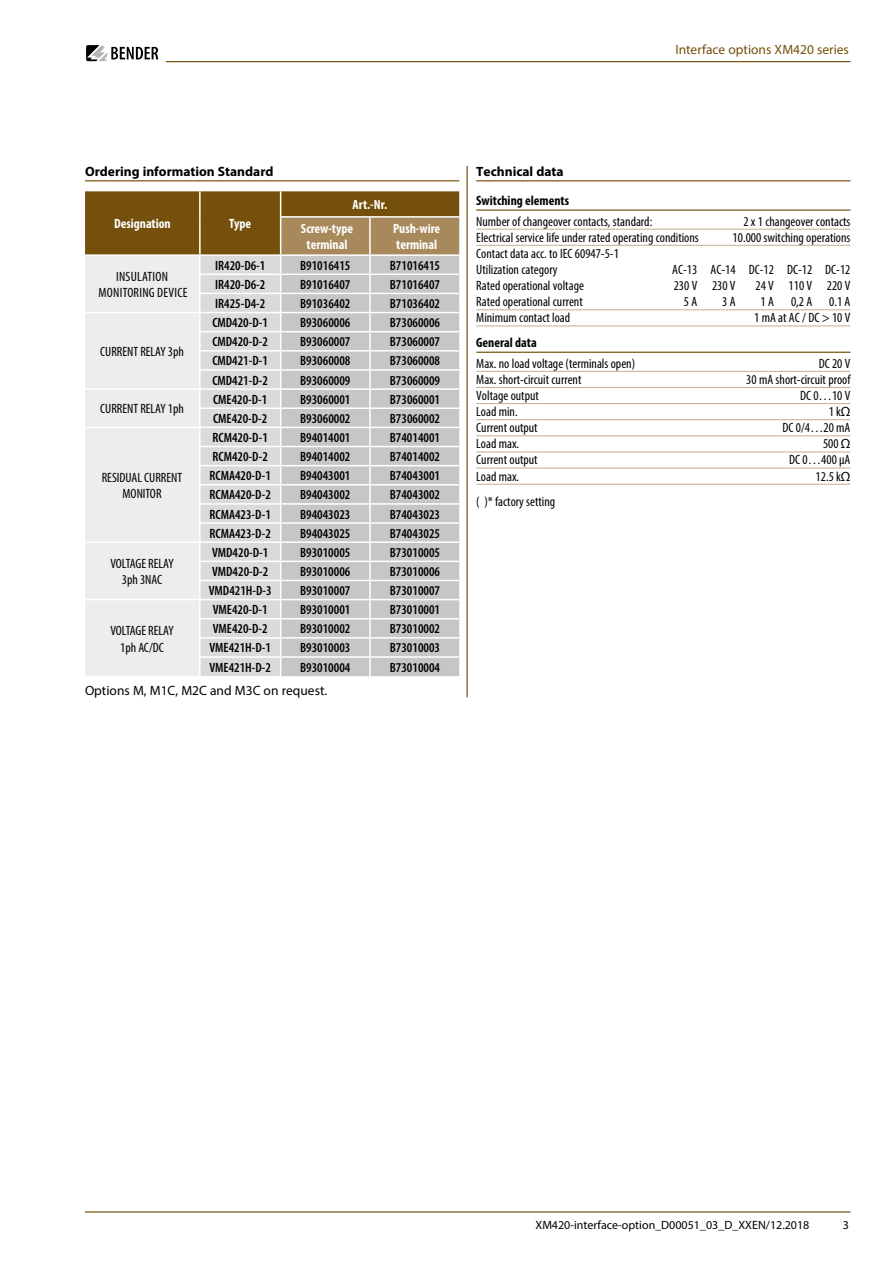
<style>
.page{position:relative;width:893px;height:1263px;background:#fff}
.page>*{position:absolute;margin:0;border:0;box-sizing:border-box;transform-origin:0 0}
.t1{font:600 condensed 13.5px "Myriad Pro";color:#000}
.t2{font:condensed 13.5px/16.5px "Myriad Pro";color:#000;text-align:center}
.t3{font:700 condensed 13.5px/24px "Myriad Pro";color:#fff}
.t4{font:700 13.5px "Myriad Pro";color:#000}
.t5{font:13.5px "Myriad Pro";color:#000}
.t6{font:700 condensed 13.5px "Myriad Pro";color:#000}
.t7{font:13.5px "Myriad Pro";color:#754f0c}
.t8{font:condensed 13.5px/16.5px "Myriad Pro";letter-spacing:.02em;color:#000;text-align:center}
.t9{font:12px "Myriad Pro";color:#000}
.s1{font-stretch:normal}
</style>
<div class="page">
<svg style="left:86px;top:45px;width:72px;height:16px"></svg>
<hr style="left:166px;top:61px;width:684px;height:1px;background:#754f0c">
<hr style="left:85px;top:1211px;width:765px;height:1px;background:#754f0c">
<hr style="left:476px;top:180px;width:374px;height:1px;background:#754f0c">
<hr style="left:476px;top:209px;width:374px;height:2px;background:#754f0c">
<hr style="left:476px;top:229px;width:374px;height:1px;background:#c4ad8d">
<hr style="left:476px;top:245px;width:374px;height:1px;background:#c4ad8d">
<hr style="left:476px;top:309px;width:374px;height:1px;background:#c4ad8d">
<hr style="left:476px;top:326px;width:374px;height:1px;background:#c4ad8d">
<hr style="left:476px;top:352px;width:374px;height:1px;background:#754f0c">
<hr style="left:476px;top:371px;width:374px;height:1px;background:#c4ad8d">
<hr style="left:476px;top:387px;width:374px;height:1px;background:#c4ad8d">
<hr style="left:476px;top:403px;width:374px;height:1px;background:#c4ad8d">
<hr style="left:476px;top:419px;width:374px;height:1px;background:#c4ad8d">
<hr style="left:476px;top:435px;width:374px;height:1px;background:#c4ad8d">
<hr style="left:476px;top:452px;width:374px;height:1px;background:#c4ad8d">
<hr style="left:476px;top:468px;width:374px;height:1px;background:#c4ad8d">
<hr style="left:476px;top:484px;width:374px;height:1px;background:#c4ad8d">
<hr style="left:467px;top:166px;width:1px;height:531px;background:#754f0c">
<svg style="left:85px;top:191px;width:374px;height:485px;background:#cecac2"></svg>
<hr style="left:280px;top:216px;width:90px;height:2px;background:#fff">
<hr style="left:280px;top:218px;width:1px;height:36px;background:#fff">
<hr style="left:370px;top:216px;width:89px;height:2px;background:#fff">
<hr style="left:281px;top:254px;width:89px;height:2px;background:#fff">
<hr style="left:370px;top:254px;width:89px;height:2px;background:#fff">
<hr style="left:85px;top:180px;width:374px;height:1px;background:#754f0c">
<p class="t7" style="left:675px;top:41px;width:175px">Interface options XM420 series</p>
<p class="t4" style="left:85px;top:163px;width:190px">Ordering information Standard</p>
<p class="t3" style="left:114px;top:211px;width:58px">Designation</p>
<p class="t3" style="left:229px;top:211px;width:23px">Type</p>
<p class="t3" style="left:301px;top:192px;width:88px;text-indent:52px">Art.-Nr.<br>Screw-type</p>
<p class="t3" style="left:307px;top:233px;width:42px">terminal</p>
<p class="t3" style="left:393px;top:220px;width:49px;line-height:16.5px">Push-wire terminal</p>
<p class="t8" style="left:99px;top:268px;width:91px">INSULATION<br>MONITORING DEVICE</p>
<p class="t2" style="left:100px;top:343px;width:85px">CURRENT RELAY 3ph</p>
<p class="t2" style="left:100px;top:400px;width:85px">CURRENT RELAY 1ph</p>
<p class="t2" style="left:102px;top:469px;width:82px">RESIDUAL CURRENT<br>MONITOR</p>
<p class="t2" style="left:110px;top:555px;width:65px">VOLTAGE RELAY<br>3ph 3NAC</p>
<p class="t1" style="left:215px;top:258px;width:52px">IR420-D6-1</p>
<p class="t1" style="left:300px;top:258px;width:52px">B91016415</p>
<p class="t1" style="left:390px;top:258px;width:52px">B71016415</p>
<p class="t1" style="left:215px;top:277px;width:52px">IR420-D6-2</p>
<p class="t1" style="left:300px;top:277px;width:52px">B91016407</p>
<p class="t1" style="left:390px;top:277px;width:52px">B71016407</p>
<p class="t1" style="left:215px;top:296px;width:52px">IR425-D4-2</p>
<p class="t1" style="left:300px;top:296px;width:52px">B91036402</p>
<p class="t1" style="left:390px;top:296px;width:52px">B71036402</p>
<p class="t1" style="left:212px;top:315px;width:57px">CMD420-D-1</p>
<p class="t1" style="left:300px;top:315px;width:52px">B93060006</p>
<p class="t1" style="left:390px;top:315px;width:52px">B73060006</p>
<p class="t1" style="left:212px;top:334px;width:57px">CMD420-D-2</p>
<p class="t1" style="left:300px;top:334px;width:52px">B93060007</p>
<p class="t1" style="left:390px;top:334px;width:52px">B73060007</p>
<p class="t1" style="left:212px;top:354px;width:57px">CMD421-D-1</p>
<p class="t1" style="left:300px;top:354px;width:52px">B93060008</p>
<p class="t1" style="left:390px;top:354px;width:52px">B73060008</p>
<p class="t1" style="left:212px;top:373px;width:57px">CMD421-D-2</p>
<p class="t1" style="left:300px;top:373px;width:52px">B93060009</p>
<p class="t1" style="left:390px;top:373px;width:52px">B73060009</p>
<p class="t1" style="left:213px;top:392px;width:56px">CME420-D-1</p>
<p class="t1" style="left:300px;top:392px;width:52px">B93060001</p>
<p class="t1" style="left:390px;top:392px;width:52px">B73060001</p>
<p class="t1" style="left:213px;top:411px;width:56px">CME420-D-2</p>
<p class="t1" style="left:300px;top:411px;width:52px">B93060002</p>
<p class="t1" style="left:390px;top:411px;width:52px">B73060002</p>
<p class="t1" style="left:213px;top:430px;width:57px">RCM420-D-1</p>
<p class="t1" style="left:300px;top:430px;width:52px">B94014001</p>
<p class="t1" style="left:390px;top:430px;width:52px">B74014001</p>
<p class="t1" style="left:213px;top:449px;width:57px">RCM420-D-2</p>
<p class="t1" style="left:300px;top:449px;width:52px">B94014002</p>
<p class="t1" style="left:390px;top:449px;width:52px">B74014002</p>
<p class="t1" style="left:210px;top:468px;width:63px">RCMA420-D-1</p>
<p class="t1" style="left:300px;top:468px;width:52px">B94043001</p>
<p class="t1" style="left:390px;top:468px;width:52px">B74043001</p>
<p class="t1" style="left:210px;top:487px;width:63px">RCMA420-D-2</p>
<p class="t1" style="left:300px;top:487px;width:52px">B94043002</p>
<p class="t1" style="left:390px;top:487px;width:52px">B74043002</p>
<p class="t1" style="left:210px;top:507px;width:63px">RCMA423-D-1</p>
<p class="t1" style="left:300px;top:507px;width:52px">B94043023</p>
<p class="t1" style="left:390px;top:507px;width:52px">B74043023</p>
<p class="t1" style="left:210px;top:526px;width:63px">RCMA423-D-2</p>
<p class="t1" style="left:300px;top:526px;width:52px">B94043025</p>
<p class="t1" style="left:390px;top:526px;width:52px">B74043025</p>
<p class="t1" style="left:212px;top:545px;width:58px">VMD420-D-1</p>
<p class="t1" style="left:300px;top:545px;width:52px">B93010005</p>
<p class="t1" style="left:390px;top:545px;width:52px">B73010005</p>
<p class="t1" style="left:212px;top:564px;width:58px">VMD420-D-2</p>
<p class="t1" style="left:300px;top:564px;width:52px">B93010006</p>
<p class="t1" style="left:390px;top:564px;width:52px">B73010006</p>
<p class="t1" style="left:209px;top:583px;width:65px">VMD421H-D-3</p>
<p class="t1" style="left:300px;top:583px;width:52px">B93010007</p>
<p class="t1" style="left:390px;top:583px;width:52px">B73010007</p>
<p class="t1" style="left:213px;top:602px;width:57px">VME420-D-1</p>
<p class="t1" style="left:300px;top:602px;width:52px">B93010001</p>
<p class="t1" style="left:390px;top:602px;width:52px">B73010001</p>
<p class="t1" style="left:213px;top:621px;width:57px">VME420-D-2</p>
<p class="t1" style="left:300px;top:621px;width:52px">B93010002</p>
<p class="t1" style="left:390px;top:621px;width:52px">B73010002</p>
<p class="t1" style="left:209px;top:641px;width:63px">VME421H-D-1</p>
<p class="t1" style="left:300px;top:641px;width:52px">B93010003</p>
<p class="t1" style="left:390px;top:641px;width:52px">B73010003</p>
<p class="t1" style="left:209px;top:660px;width:63px">VME421H-D-2</p>
<p class="t1" style="left:300px;top:660px;width:52px">B93010004</p>
<p class="t1" style="left:390px;top:660px;width:52px">B73010004</p>
<p class="t5" style="left:85px;top:682px;width:244px">Options M, M1C, M2C and M3C on request.</p>
<p class="t2" style="left:110px;top:622px;width:65px">VOLTAGE RELAY<br>1ph AC/DC</p>
<p class="t4" style="left:476px;top:163px;width:89px">Technical data</p>
<p class="t6" style="left:476px;top:192px;width:94px">Switching elements</p>
<p class="t2" style="left:476px;top:213px;width:178px">Number of changeover contacts, standard:</p>
<p class="t2" style="left:743px;top:213px;width:109px">2 x 1 changeover contacts</p>
<p class="t2" style="left:476px;top:229px;width:224px">Electrical service life under rated operating conditions</p>
<p class="t2" style="left:733px;top:229px;width:119px">10.000 switching operations</p>
<p class="t2" style="left:476px;top:245px;width:144px;line-height:16px;text-align:left">Contact data acc. to IEC 60947-5-1<br>Utilization category</p>
<p class="t2" style="left:672px;top:261px;width:180px">AC-13 AC-14 DC-12 DC-12 DC-12</p>
<p class="t2" style="left:476px;top:277px;width:109px">Rated operational voltage</p>
<p class="t2" style="left:674px;top:277px;width:63px">230 V 230 V</p>
<p class="t2" style="left:755px;top:277px;width:96px">24 V 110 V 220 V</p>
<p class="t2" style="left:476px;top:293px;width:108px">Rated operational current</p>
<p class="t2" style="left:684px;top:293px;width:15px">5 A</p>
<p class="t2" style="left:722px;top:293px;width:15px">3 A</p>
<p class="t2" style="left:760px;top:293px;width:15px">1 A</p>
<p class="t2" style="left:791px;top:293px;width:23px">0,2 A</p>
<p class="t2" style="left:829px;top:293px;width:23px">0.1 A</p>
<p class="t2" style="left:476px;top:309px;width:95px">Minimum contact load</p>
<p class="t2" style="left:754px;top:309px;width:98px">1 mA at AC / DC &gt; 10 V</p>
<p class="t6" style="left:476px;top:334px;width:62px">General data</p>
<p class="t2" style="left:476px;top:355px;width:160px">Max. no load voltage (terminals open)</p>
<p class="t2" style="left:819px;top:355px;width:33px">DC 20 V</p>
<p class="t2" style="left:476px;top:371px;width:107px">Max. short-circuit current</p>
<p class="t2" style="left:746px;top:371px;width:106px">30 mA short-circuit proof</p>
<p class="t2" style="left:476px;top:387px;width:64px">Voltage output</p>
<p class="t2" style="left:800px;top:387px;width:52px">DC 0…10 V</p>
<p class="t2" style="left:476px;top:403px;width:43px">Load min.</p>
<p class="t2" style="left:829px;top:403px;width:23px">1 k<span class="s1">Ω</span></p>
<p class="t2" style="left:476px;top:419px;width:63px">Current output</p>
<p class="t2" style="left:782px;top:419px;width:70px">DC 0/4…20 mA</p>
<p class="t2" style="left:476px;top:435px;width:44px">Load max.</p>
<p class="t2" style="left:823px;top:435px;width:29px">500 <span class="s1">Ω</span></p>
<p class="t2" style="left:476px;top:452px;width:63px">Current output</p>
<p class="t2" style="left:789px;top:452px;width:63px">DC 0…400 µA</p>
<p class="t2" style="left:476px;top:468px;width:44px">Load max.</p>
<p class="t2" style="left:816px;top:468px;width:36px">12.5 k<span class="s1">Ω</span></p>
<p class="t2" style="left:476px;top:493px;width:80px">( )* factory setting</p>
<p class="t9" style="left:535px;top:1217px;width:275px">XM420-interface-option_D00051_03_D_XXEN/12.2018</p>
<p class="t9" style="left:843px;top:1217px;width:8px">3</p>
</div>
